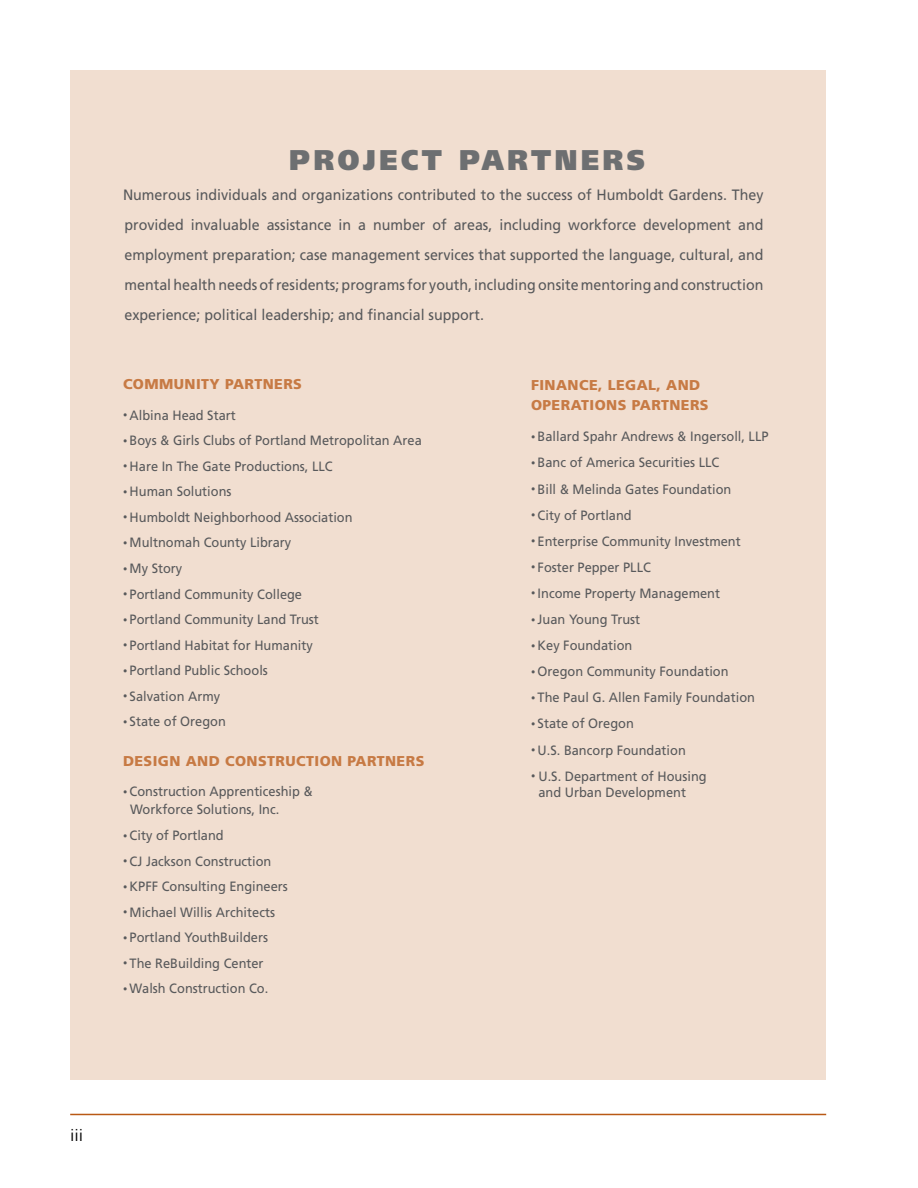
<style>
.page{position:relative;width:918px;height:1188px;background:#fff}
.page>*{position:absolute;margin:0;border:0;box-sizing:border-box;transform-origin:0 0}
.t1{font:900 28.5px "Frutiger LT Std";letter-spacing:.135em;color:#6d6f71;scale:.93 1}
.t2{font:300 16.5px "Frutiger LT Std";color:#000;scale:1.2 1}
.t3{font:15px/30px "Frutiger LT Std";color:#58595b;text-align:justify;scale:.95 1}
.t4{font:900 14.25px "Frutiger LT Std";color:#c77a44}
.t5{font:13.5px/18px "Frutiger LT Std";color:#58595b;scale:.95 1}
.s1{font-weight:300;font-size:9px}
</style>
<div class="page">
<hr style="left:70px;top:1114px;width:756px;height:1px;background:#b95915">
<div style="left:70px;top:70px;width:756px;height:1010px;background:#f1ded0"></div>
<h1 class="t1" style="left:289px;top:142px;width:384px">PROJECT PARTNERS</h1>
<p class="t3" style="left:123px;top:180px;width:676px">Numerous individuals and organizations contributed to the success of Humboldt Gardens. They provided invaluable assistance in a number of areas, including workforce development and employment preparation; case management services that supported the language, cultural, and mental health needs of residents; programs for youth, including onsite mentoring and construction experience; political leadership; and financial support.</p>
<p class="t4" style="left:123px;top:375px;width:12px">COMMUNITY</p>
<p class="t4" style="left:225px;top:375px;width:11px">PARTNER</p>
<p class="t4" style="left:293px;top:375px;width:10px">S</p>
<p class="t5" style="left:123px;top:406px;width:120px"><span class="s1">•</span> Albina Head Start</p>
<p class="t5" style="left:123px;top:432px;width:316px"><span class="s1">•</span> Boys &amp; Girls Clubs of Portland Metropolitan Area</p>
<p class="t5" style="left:123px;top:457px;width:222px"><span class="s1">•</span> Hare In The Gate Productions, LLC</p>
<p class="t5" style="left:123px;top:483px;width:116px"><span class="s1">•</span> Human Solutions</p>
<p class="t5" style="left:123px;top:508px;width:243px"><span class="s1">•</span> Humboldt Neighborhood Association</p>
<p class="t5" style="left:123px;top:534px;width:179px"><span class="s1">•</span> Multnomah County Library</p>
<p class="t5" style="left:123px;top:559px;width:64px"><span class="s1">•</span> My Story</p>
<p class="t5" style="left:123px;top:585px;width:190px"><span class="s1">•</span> Portland Community College</p>
<p class="t5" style="left:123px;top:611px;width:208px"><span class="s1">•</span> Portland Community Land Trust</p>
<p class="t5" style="left:123px;top:636px;width:201px"><span class="s1">•</span> Portland Habitat for Humanity</p>
<p class="t5" style="left:123px;top:662px;width:154px"><span class="s1">•</span> Portland Public Schools</p>
<p class="t5" style="left:123px;top:687px;width:104px"><span class="s1">•</span> Salvation Army</p>
<p class="t5" style="left:123px;top:713px;width:110px"><span class="s1">•</span> State of Oregon</p>
<p class="t4" style="left:123px;top:752px;width:40px">DESIGN</p>
<p class="t4" style="left:186px;top:752px;width:13px">AND</p>
<p class="t4" style="left:225px;top:752px;width:12px">CON</p>
<p class="t4" style="left:258px;top:752px;width:20px">STRUCTION</p>
<p class="t4" style="left:347px;top:752px;width:11px">PARTNER</p>
<p class="t4" style="left:416px;top:752px;width:10px">S</p>
<p class="t5" style="left:130px;top:783px;width:194px;text-indent:-7px"><span class="s1">•</span> Construction Apprenticeship &amp;<br>Workforce Solutions, Inc.</p>
<p class="t5" style="left:123px;top:826px;width:108px"><span class="s1">•</span> City of Portland</p>
<p class="t5" style="left:123px;top:852px;width:158px"><span class="s1">•</span> CJ Jackson Construction</p>
<p class="t5" style="left:123px;top:878px;width:175px"><span class="s1">•</span> KPFF Consulting Engineers</p>
<p class="t5" style="left:123px;top:903px;width:162px"><span class="s1">•</span> Michael Willis Architects</p>
<p class="t5" style="left:123px;top:929px;width:154px"><span class="s1">•</span> Portland YouthBuilders</p>
<p class="t5" style="left:123px;top:954px;width:150px"><span class="s1">•</span> The ReBuilding Center</p>
<p class="t5" style="left:123px;top:980px;width:155px"><span class="s1">•</span> Walsh Construction Co.</p>
<p class="t4" style="left:531px;top:377px;width:11px">FINANCE</p>
<p class="t4" style="left:598px;top:377px;width:21px">, LEGAL</p>
<p class="t4" style="left:657px;top:377px;width:22px">, AND</p>
<p class="t4" style="left:531px;top:397px;width:11px">OPERATION</p>
<p class="t4" style="left:618px;top:397px;width:25px">S PARTNER</p>
<p class="t4" style="left:700px;top:397px;width:10px">S</p>
<p class="t5" style="left:531px;top:428px;width:252px"><span class="s1">•</span> Ballard Spahr Andrews &amp; Ingersoll, LLP</p>
<p class="t5" style="left:531px;top:454px;width:200px"><span class="s1">•</span> Banc of America Securities LLC</p>
<p class="t5" style="left:531px;top:480px;width:213px"><span class="s1">•</span> Bill &amp; Melinda Gates Foundation</p>
<p class="t5" style="left:531px;top:506px;width:108px"><span class="s1">•</span> City of Portland</p>
<p class="t5" style="left:531px;top:532px;width:222px"><span class="s1">•</span> Enterprise Community Investment</p>
<p class="t5" style="left:531px;top:558px;width:128px"><span class="s1">•</span> Foster Pepper PLLC</p>
<p class="t5" style="left:531px;top:584px;width:201px"><span class="s1">•</span> Income Property Management</p>
<p class="t5" style="left:531px;top:610px;width:116px"><span class="s1">•</span> Juan Young Trust</p>
<p class="t5" style="left:531px;top:637px;width:108px"><span class="s1">•</span> Key Foundation</p>
<p class="t5" style="left:531px;top:663px;width:210px"><span class="s1">•</span> Oregon Community Foundation</p>
<p class="t5" style="left:531px;top:689px;width:237px"><span class="s1">•</span> The Paul G. Allen Family Foundation</p>
<p class="t5" style="left:531px;top:715px;width:110px"><span class="s1">•</span> State of Oregon</p>
<p class="t5" style="left:531px;top:741px;width:165px"><span class="s1">•</span> U.S. Bancorp Foundation</p>
<p class="t5" style="left:538px;top:768px;width:179px;line-height:16.5px;text-indent:-8px"><span class="s1">•</span> U.S. Department of Housing and Urban Development</p>
<p class="t2" style="left:70px;top:1126px;width:12px">iii</p>
</div>
